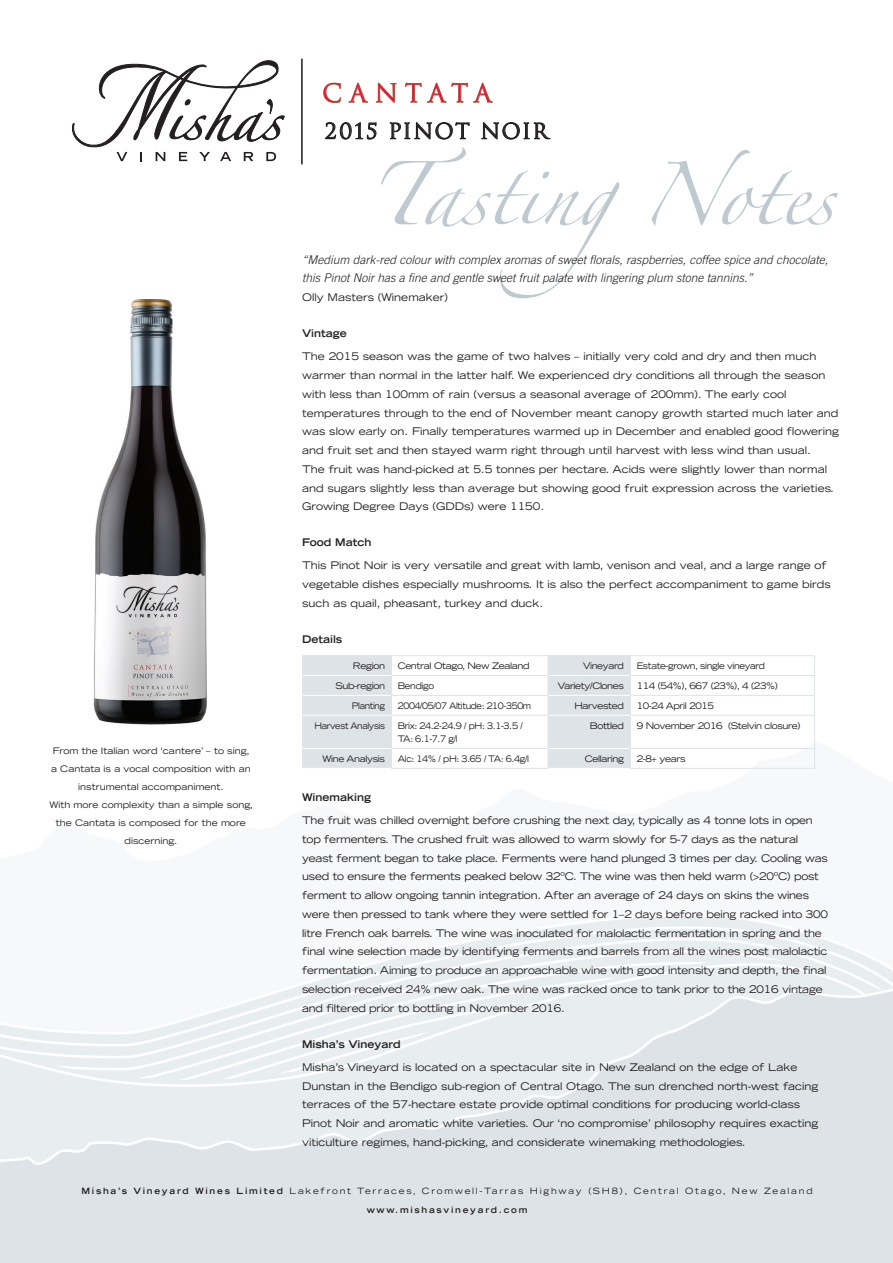
<style>
.page{position:relative;width:893px;height:1263px;background:#fff}
.page>*{position:absolute;margin:0;border:0;box-sizing:border-box;transform-origin:0 0}
.t1{font:56.7px "Zapfino";color:#bfcad0}
.t2{font:24.75px "Trajan";letter-spacing:.26em;color:#e51836}
.t3{font:21px "Trajan";letter-spacing:.065em;color:#231f20}
.t4{font:italic 300 12px/18.8px "Trade Gothic";color:#231f20}
.t5{font:expanded 10.5px/18.8px "Trade Gothic LH";color:#231f20}
.t6{font:700 expanded 10.5px "Trade Gothic LH";color:#231f20}
.t7{font:expanded 9px "Trade Gothic LH";letter-spacing:-.04em;color:#231f20}
.t8{font:expanded 9px/18px "Trade Gothic LH";color:#231f20;text-align:center}
.t9{font:expanded 9px/13.5px "Trade Gothic LH";letter-spacing:-.04em;color:#231f20;scale:.93 1}
.t10{font:expanded 9px "Trade Gothic LH";letter-spacing:-.04em;color:#231f20;scale:.95 1}
.t11{font:expanded 9px "Trade Gothic LH";letter-spacing:-.04em;color:#231f20;scale:.92 1}
.t12{font:expanded 9px "Trade Gothic LH";letter-spacing:-.04em;color:#231f20;scale:.9 1}
.t13{font:expanded 8.7px/18.9px "Trade Gothic LH";letter-spacing:.2em;color:#231f20;text-align:center}
.s1{font-weight:700}
</style>
<div class="page">
<div style="left:0;top:1165px;width:893px;height:98px;background:#dee3e7"></div>
<svg style="left:0;top:1096px;width:893px;height:69px;background:#e2e7ea"></svg>
<svg style="left:566px;top:916px;width:208px;height:10px;fill:#e8edef"></svg>
<svg style="left:493px;top:926px;width:325px;height:12px;fill:#e8edef"></svg>
<svg style="left:434px;top:938px;width:417px;height:12px;fill:#e8edef"></svg>
<svg style="left:384px;top:950px;width:493px;height:12px;fill:#e8edef"></svg>
<svg style="left:0;top:998px;width:893px;height:98px;background:#e3e8eb"></svg>
<svg style="left:0;top:963px;width:867px;height:124px;fill:#e8edef"></svg>
<hr style="left:302px;top:655px;width:89px;height:1px;background:#dee3e7">
<hr style="left:391px;top:655px;width:157px;height:1px;background:#dee3e7">
<hr style="left:548px;top:655px;width:82px;height:1px;background:#dee3e7">
<hr style="left:630px;top:655px;width:185px;height:1px;background:#dee3e7">
<hr style="left:630px;top:675px;width:185px;height:1px;background:#dee3e7">
<hr style="left:630px;top:695px;width:185px;height:1px;background:#dee3e7">
<svg style="left:814px;top:656px;width:1px;height:59px"></svg>
<hr style="left:630px;top:715px;width:185px;height:1px;background:#dee3e7">
<hr style="left:814px;top:715px;width:1px;height:33px;background:#dee3e7">
<hr style="left:630px;top:748px;width:185px;height:1px;background:#dee3e7">
<svg style="left:302px;top:656px;width:329px;height:112px"></svg>
<svg style="left:814px;top:749px;width:1px;height:19px"></svg>
<hr style="left:391px;top:768px;width:157px;height:1px;background:#dee3e7">
<hr style="left:630px;top:768px;width:185px;height:1px;background:#dee3e7">
<hr style="left:548px;top:675px;width:82px;height:1px;background:#fff">
<hr style="left:548px;top:695px;width:82px;height:1px;background:#fff">
<hr style="left:548px;top:715px;width:82px;height:1px;background:#fff">
<hr style="left:548px;top:748px;width:82px;height:1px;background:#fff">
<hr style="left:303px;top:675px;width:88px;height:1px;background:#fff">
<hr style="left:303px;top:695px;width:88px;height:1px;background:#fff">
<hr style="left:303px;top:715px;width:88px;height:1px;background:#fff">
<hr style="left:303px;top:748px;width:88px;height:1px;background:#fff">
<hr style="left:301px;top:59px;width:2px;height:105px;background:#231f20">
<svg style="left:325px;top:122px;width:51px;height:17px"></svg>
<svg style="left:390px;top:122px;width:79px;height:17px"></svg>
<svg style="left:481px;top:122px;width:69px;height:17px"></svg>
<svg style="left:323px;top:83px;width:18px;height:20px"></svg>
<svg style="left:349px;top:83px;width:19px;height:19px"></svg>
<svg style="left:376px;top:83px;width:21px;height:20px"></svg>
<svg style="left:405px;top:83px;width:88px;height:19px"></svg>
<svg style="left:72px;top:60px;width:213px;height:101px"></svg>
<img style="left:93px;top:299px;width:114px;height:425px">
<h2 class="t2" style="left:322px;top:78px;width:171px">CANTATA</h2>
<p class="t8" style="left:49px;top:741px;width:205px">From the Italian word ‘cantere’ – to sing, a Cantata is a vocal composition with an instrumental accompaniment.<br>With more complexity than a simple song, the Cantata is composed for the more discerning.</p>
<h3 class="t3" style="left:325px;top:118px;width:225px">2015 PINOT NOIR</h3>
<h1 class="t1" style="left:369px;top:171px;width:467px">TastingNotes</h1>
<p class="t4" style="left:302px;top:250px;width:528px">“Medium dark-red colour with complex aromas of sweet florals, raspberries, coffee spice and chocolate, this Pinot Noir has a fine and gentle sweet fruit palate with lingering plum stone tannins.”</p>
<p class="t5" style="left:302px;top:288px;width:147px">Olly Masters (Winemaker)</p>
<p class="t6" style="left:302px;top:326px;width:46px">Vintage</p>
<p class="t5" style="left:302px;top:347px;width:539px">The 2015 season was the game of two halves – initially very cold and dry and then much warmer than normal in the latter half. We experienced dry conditions all through the season with less than 100mm of rain (versus a seasonal average of 200mm). The early cool temperatures through to the end of November meant canopy growth started much later and was slow early on. Finally temperatures warmed up in December and enabled good flowering and fruit set and then stayed warm right through until harvest with less wind than usual.<br>The fruit was hand-picked at 5.5 tonnes per hectare. Acids were slightly lower than normal and sugars slightly less than average but showing good fruit expression across the varieties.<br>Growing Degree Days (GDDs) were 1150.</p>
<p class="t6" style="left:302px;top:536px;width:71px">Food Match</p>
<p class="t5" style="left:302px;top:556px;width:530px">This Pinot Noir is very versatile and great with lamb, venison and veal, and a large range of vegetable dishes especially mushrooms. It is also the perfect accompaniment to game birds such as quail, pheasant, turkey and duck.</p>
<p class="t6" style="left:302px;top:632px;width:42px">Details</p>
<p class="t7" style="left:353px;top:660px;width:34px">Region</p>
<p class="t7" style="left:398px;top:660px;width:133px">Central Otago, New Zealand</p>
<p class="t7" style="left:583px;top:660px;width:43px">Vineyard</p>
<p class="t10" style="left:637px;top:660px;width:137px">Estate-grown, single vineyard</p>
<p class="t7" style="left:335px;top:680px;width:51px">Sub-region</p>
<p class="t10" style="left:398px;top:680px;width:40px">Bendigo</p>
<p class="t7" style="left:558px;top:680px;width:68px">Variety/Clones</p>
<p class="t7" style="left:637px;top:680px;width:143px">114 (54%), 667 (23%), 4 (23%)</p>
<p class="t12" style="left:352px;top:700px;width:38px">Planting</p>
<p class="t11" style="left:398px;top:700px;width:147px">2004/05/07 Altitude: 210-350m</p>
<p class="t7" style="left:574px;top:700px;width:51px">Harvested</p>
<p class="t7" style="left:637px;top:700px;width:79px">10-24 April 2015</p>
<p class="t12" style="left:315px;top:719px;width:80px">Harvest Analysis</p>
<p class="t9" style="left:398px;top:718px;width:136px">Brix: 24.2-24.9 / pH: 3.1-3.5 /<br>TA: 6.1-7.7 g/l</p>
<p class="t7" style="left:590px;top:719px;width:36px">Bottled</p>
<p class="t7" style="left:637px;top:719px;width:165px">9 November 2016 (Stelvin closure)</p>
<p class="t7" style="left:323px;top:753px;width:64px">Wine Analysis</p>
<p class="t9" style="left:398px;top:752px;width:143px">Alc: 14% / pH: 3.65 / TA: 6.4g/l</p>
<p class="t7" style="left:585px;top:753px;width:41px">Cellaring</p>
<p class="t7" style="left:637px;top:753px;width:50px">2-8+ years</p>
<p class="t6" style="left:302px;top:790px;width:70px">Winemaking</p>
<p class="t5" style="left:302px;top:811px;width:527px">The fruit was chilled overnight before crushing the next day, typically as 4 tonne lots in open top fermenters. The crushed fruit was allowed to warm slowly for 5-7 days as the natural yeast ferment began to take place. Ferments were hand plunged 3 times per day. Cooling was used to ensure the ferments peaked below 32ºC. The wine was then held warm (&gt;20ºC) post ferment to allow ongoing tannin integration. After an average of 24 days on skins the wines were then pressed to tank where they were settled for 1–2 days before being racked into 300 litre French oak barrels. The wine was inoculated for malolactic fermentation in spring and the final wine selection made by identifying ferments and barrels from all the wines post malolactic fermentation. Aiming to produce an approachable wine with good intensity and depth, the final selection received 24% new oak. The wine was racked once to tank prior to the 2016 vintage and filtered prior to bottling in November 2016.</p>
<p class="t6" style="left:302px;top:1037px;width:100px">Misha’s Vineyard</p>
<p class="t5" style="left:302px;top:1057px;width:518px">Misha’s Vineyard is located on a spectacular site in New Zealand on the edge of Lake Dunstan in the Bendigo sub-region of Central Otago. The sun drenched north-west facing terraces of the 57-hectare estate provide optimal conditions for producing world-class Pinot Noir and aromatic white varieties. Our ‘no compromise’ philosophy requires exacting viticulture regimes, hand-picking, and considerate winemaking methodologies.</p>
<p class="t13" style="left:82px;top:1181px;width:732px"><span class="s1">Misha’s Vineyard Wines Limited</span> Lakefront Terraces, Cromwell-Tarras Highway (SH8), Central Otago, New Zealand <span class="s1">www.mishasvineyard.com</span></p>
</div>
